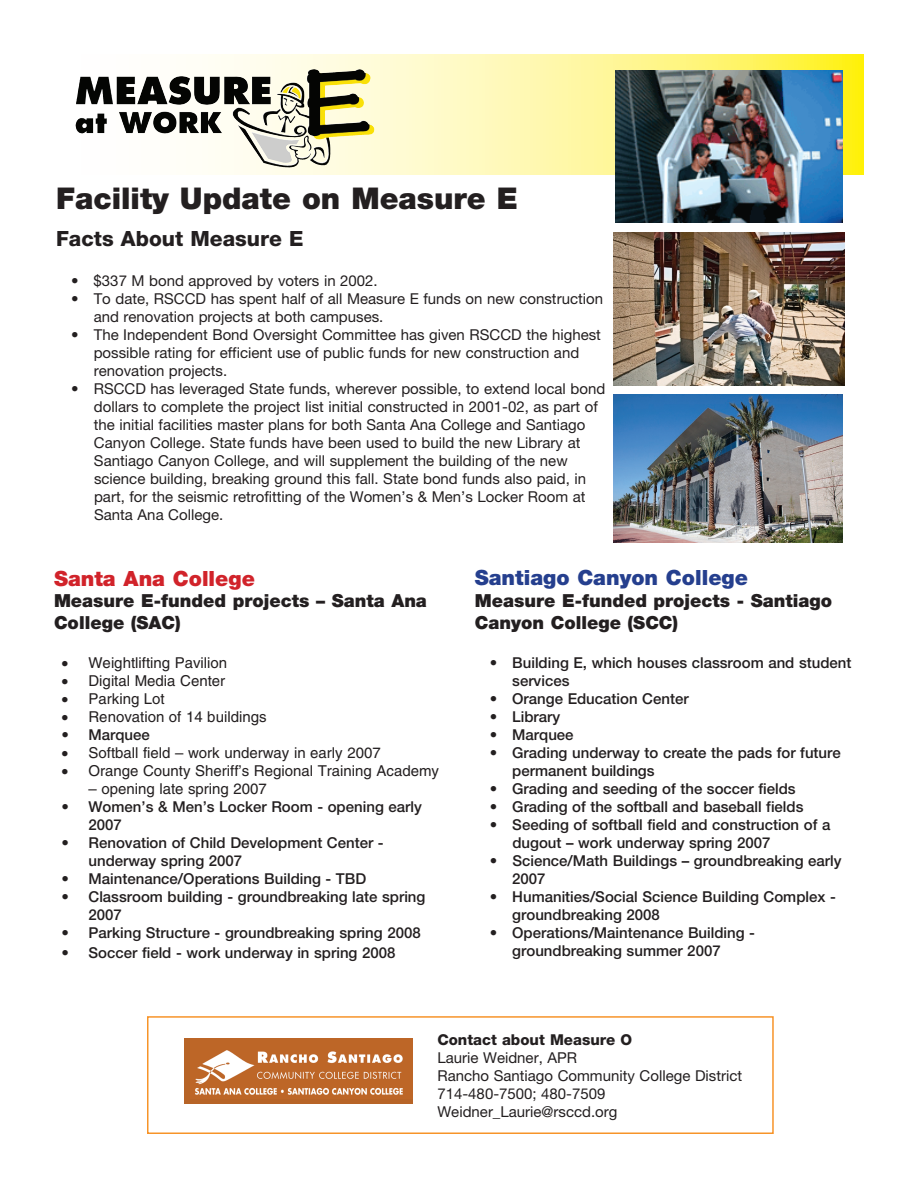
<style>
.page{position:relative;width:918px;height:1188px;background:#fff}
.page>*{position:absolute;margin:0;border:0;box-sizing:border-box;transform-origin:0 0}
.t1{font:900 30px "Helvetica Neue LT Std";color:#231f20}
.t2{font:900 21px "Helvetica Neue";color:#253f8e}
.t3{font:800 21px "Helvetica Neue";color:#231f20}
.t4{font:900 21px "Helvetica Neue";color:#d1232a}
.t5{font:900 18px/21.6px "Helvetica Neue";color:#231f20}
.t6{font:15px/18px "Helvetica Neue";color:#231f20}
.t7{font:500 15px/18px "Helvetica Neue";color:#231f20}
.t8{font:15px "Helvetica";color:#231f20}
.t9{font:800 15px "Helvetica Neue";color:#231f20}
</style>
<div class="page">
<svg style="left:75px;top:54px;width:789px;height:120px"></svg>
<img style="left:615px;top:71px;width:228px;height:152px">
<img style="left:614px;top:232px;width:230px;height:153px">
<div style="left:184px;top:1039px;width:229px;height:65px;background:#b76427"></div>
<img style="left:195px;top:1050px;width:208px;height:45px">
<div style="left:147px;top:1016px;width:627px;height:118px;border:2px solid #f79429"></div>
<img style="left:319px;top:69px;width:55px;height:67px">
<img style="left:614px;top:394px;width:228px;height:149px">
<h1 class="t1" style="left:56px;top:180px;width:463px">Facility Update on Measure E</h1>
<h2 class="t3" style="left:56px;top:226px;width:249px">Facts About Measure E</h2>
<p class="t6" style="left:71px;top:272px;width:308px">• $337 M bond approved by voters in 2002.</p>
<p class="t6" style="left:94px;top:290px;width:511px;text-indent:-23px">• To date, RSCCD has spent half of all Measure E funds on new construction and renovation projects at both campuses.</p>
<p class="t6" style="left:94px;top:326px;width:509px;text-indent:-23px">• The Independent Bond Oversight Committee has given RSCCD the highest possible rating for efficient use of public funds for new construction and renovation projects.</p>
<p class="t6" style="left:94px;top:380px;width:513px;text-indent:-23px">• RSCCD has leveraged State funds, wherever possible, to extend local bond dollars to complete the project list initial constructed in 2001-02, as part of the initial facilities master plans for both Santa Ana College and Santiago Canyon College. State funds have been used to build the new Library at Santiago Canyon College, and will supplement the building of the new science building, breaking ground this fall. State bond funds also paid, in part, for the seismic retrofitting of the Women’s &amp; Men’s Locker Room at Santa Ana College.</p>
<h2 class="t4" style="left:54px;top:566px;width:202px">Santa Ana College</h2>
<p class="t5" style="left:54px;top:590px;width:374px">Measure E-funded projects – Santa Ana<br>College (SAC)</p>
<p class="t8" style="left:62px;top:655px;width:167px">• Weightlifting Pavilion</p>
<p class="t8" style="left:62px;top:673px;width:165px">• Digital Media Center</p>
<p class="t8" style="left:62px;top:691px;width:105px">• Parking Lot</p>
<p class="t8" style="left:62px;top:709px;width:207px">• Renovation of 14 buildings</p>
<p class="t7" style="left:62px;top:726px;width:90px">• Marquee</p>
<p class="t8" style="left:62px;top:745px;width:321px">• Softball field – work underway in early 2007</p>
<p class="t8" style="left:62px;top:763px;width:379px">• Orange County Sheriff’s Regional Training Academy</p>
<p class="t8" style="left:88px;top:781px;width:180px">– opening late spring 2007</p>
<p class="t7" style="left:88px;top:798px;width:335px;text-indent:-27px">• Women’s &amp; Men’s Locker Room - opening early<br>2007</p>
<p class="t7" style="left:89px;top:834px;width:297px;text-indent:-27px">• Renovation of Child Development Center - underway spring 2007</p>
<p class="t7" style="left:62px;top:870px;width:306px">• Maintenance/Operations Building - TBD</p>
<p class="t7" style="left:88px;top:888px;width:338px;text-indent:-27px">• Classroom building - groundbreaking late spring<br>2007</p>
<p class="t7" style="left:62px;top:924px;width:361px">• Parking Structure - groundbreaking spring 2008</p>
<p class="t7" style="left:62px;top:944px;width:335px">• Soccer field - work underway in spring 2008</p>
<h2 class="t2" style="left:475px;top:565px;width:275px">Santiago Canyon College</h2>
<p class="t5" style="left:475px;top:590px;width:359px">Measure E-funded projects - Santiago<br>Canyon College (SCC)</p>
<p class="t7" style="left:512px;top:654px;width:341px;text-indent:-22px">• Building E, which houses classroom and student services</p>
<p class="t7" style="left:490px;top:690px;width:200px">• Orange Education Center</p>
<p class="t7" style="left:490px;top:708px;width:72px">• Library</p>
<p class="t7" style="left:490px;top:726px;width:85px">• Marquee</p>
<p class="t7" style="left:512px;top:744px;width:330px;text-indent:-23px">• Grading underway to create the pads for future permanent buildings</p>
<p class="t7" style="left:490px;top:780px;width:307px">• Grading and seeding of the soccer fields</p>
<p class="t7" style="left:490px;top:798px;width:315px">• Grading of the softball and baseball fields</p>
<p class="t7" style="left:512px;top:816px;width:320px;text-indent:-23px">• Seeding of softball field and construction of a dugout – work underway spring 2007</p>
<p class="t7" style="left:512px;top:852px;width:331px;text-indent:-22px">• Science/Math Buildings – groundbreaking early<br>2007</p>
<p class="t7" style="left:512px;top:888px;width:325px;text-indent:-23px">• Humanities/Social Science Building Complex - groundbreaking 2008</p>
<p class="t7" style="left:512px;top:924px;width:244px;text-indent:-23px">• Operations/Maintenance Building - groundbreaking summer 2007</p>
<p class="t9" style="left:437px;top:1031px;width:196px">Contact about Measure O</p>
<p class="t6" style="left:437px;top:1049px;width:306px">Laurie Weidner, APR<br>Rancho Santiago Community College District<br>714-480-7500; 480-7509<br>Weidner_Laurie@rsccd.org</p>
</div>
